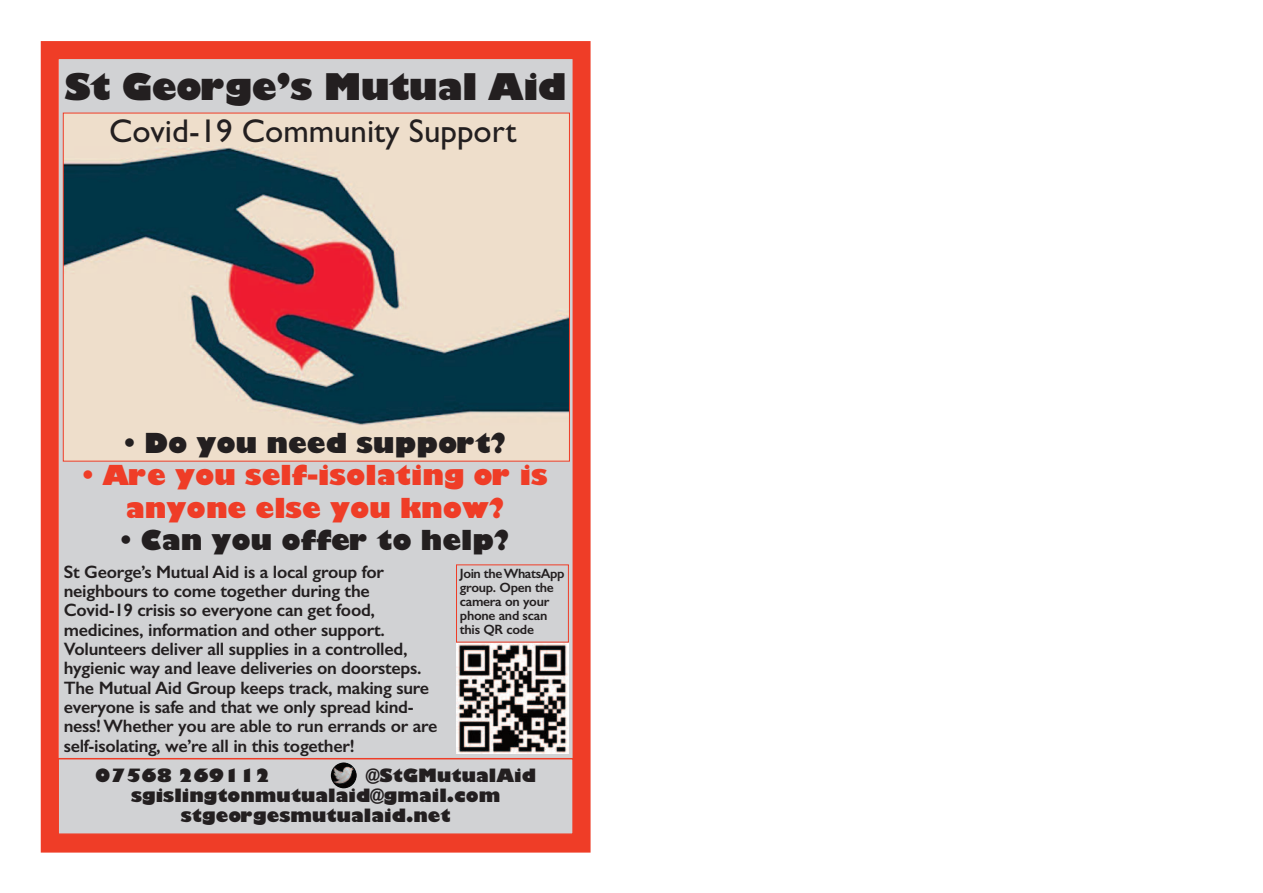
<style>
.page{position:relative;width:1263px;height:893px;background:#fff}
.page>*{position:absolute;margin:0;border:0;box-sizing:border-box;transform-origin:0 0}
.t1{font:800 36px "Gill Sans";letter-spacing:-.015em;color:#231f20}
.t2{font:33px "Gill Sans";color:#231f20}
.t3{font:800 27px/32.2px "Gill Sans";color:#ef3d27;text-align:center}
.t4{font:800 27px "Gill Sans";color:#231f20}
.t5{font:600 18px/19.4px "Gill Sans";letter-spacing:-.015em;color:#231f20}
.t6{font:800 18px "Gill Sans";color:#231f20}
.t7{font:600 13.5px/14.1px "Gill Sans";letter-spacing:-.02em;color:#231f20}
</style>
<div class="page">
<div style="left:59px;top:59px;width:514px;height:776px;background:#d1d2d4"></div>
<div style="left:41px;top:41px;width:550px;height:812px;border:18px solid #ef3d27"></div>
<img style="left:65px;top:115px;width:503px;height:344px">
<div style="left:57px;top:758px;width:517px;height:77px;border:2px solid #ef3d27"></div>
<img style="left:331px;top:762px;width:26px;height:26px;border-radius:50%">
<img style="left:457px;top:644px;width:112px;height:110px">
<div style="left:456px;top:564px;width:113px;height:78px;border:1px solid #ef3d27"></div>
<h1 class="t1" style="left:65px;top:67px;width:504px">St George’s Mutual Aid</h1>
<h2 class="t2" style="left:109px;top:111px;width:409px">Covid-19 Community Support</h2>
<h3 class="t4" style="left:124px;top:428px;width:383px">• Do you need support?</h3>
<h3 class="t3" style="left:82px;top:460px;width:467px">• Are you self-isolating or is anyone else you know?</h3>
<h3 class="t4" style="left:121px;top:525px;width:390px">• Can you offer to help?</h3>
<p class="t5" style="left:64px;top:562px;width:375px">St George’s Mutual Aid is a local group for neighbours to come together during the Covid-19 crisis so everyone can get food, medicines, information and other support.<br>Volunteers deliver all supplies in a controlled, hygienic way and leave deliveries on doorsteps.<br>The Mutual Aid Group keeps track, making sure everyone is safe and that we only spread kind&shy;ness!Whether you are able to run errands or are self-isolating, we’re all in this together!</p>
<p class="t7" style="left:460px;top:566px;width:106px">Join theWhatsApp group. Open the camera on your phone and scan this QR code</p>
<p class="t6" style="left:95px;top:765px;width:177px">07568 269112</p>
<p class="t6" style="left:366px;top:765px;width:171px">@StGMutualAid</p>
<p class="t6" style="left:131px;top:785px;width:371px">sgislingtonmutualaid@gmail.com</p>
<p class="t6" style="left:181px;top:805px;width:271px">stgeorgesmutualaid.net</p>
</div>
